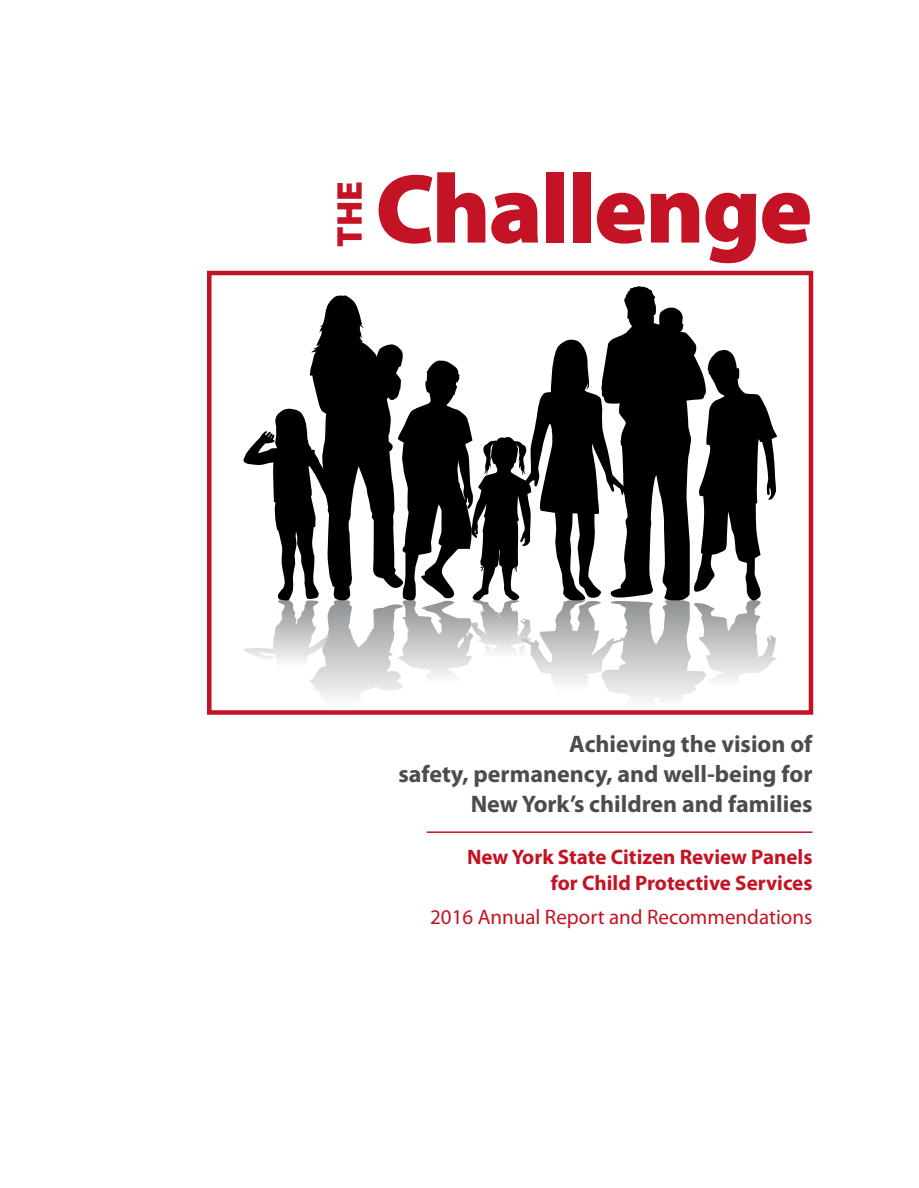
<style>
.page{position:relative;width:919px;height:1188px;background:#fff}
.page>*{position:absolute;margin:0;border:0;box-sizing:border-box;transform-origin:0 0}
.t1{font:900 99px "Myriad Pro";letter-spacing:-.025em;color:#c41324}
.t2{font:900 36px "Myriad Pro";color:#c41324}
.t3{font:700 24px/30px "Myriad Pro";color:#4b4c4d;text-align:right}
.t4{font:700 21px/25.2px "Myriad Pro";color:#c41324;text-align:right}
.t5{font:21px "Myriad Pro";color:#c41324}
</style>
<div class="page">
<svg style="left:243px;top:286px;width:534px;height:415px"></svg>
<div style="left:207px;top:271px;width:606px;height:444px;border:4px solid #c41324"></div>
<hr style="left:427px;top:831px;width:385px;height:2px;background:#c41324">
<h2 class="t2" style="left:326px;top:247px;width:67px;rotate:-90deg">THE</h2>
<h1 class="t1" style="left:375px;top:143px;width:439px">Challenge</h1>
<p class="t3" style="left:398px;top:728px;width:416px">Achieving the vision of<br>safety, permanency, and well-being for<br>New York’s children and families</p>
<p class="t4" style="left:467px;top:844px;width:347px">New York State Citizen Review Panels for Child Protective Services</p>
<p class="t5" style="left:430px;top:904px;width:384px">2016 Annual Report and Recommendations</p>
</div>
